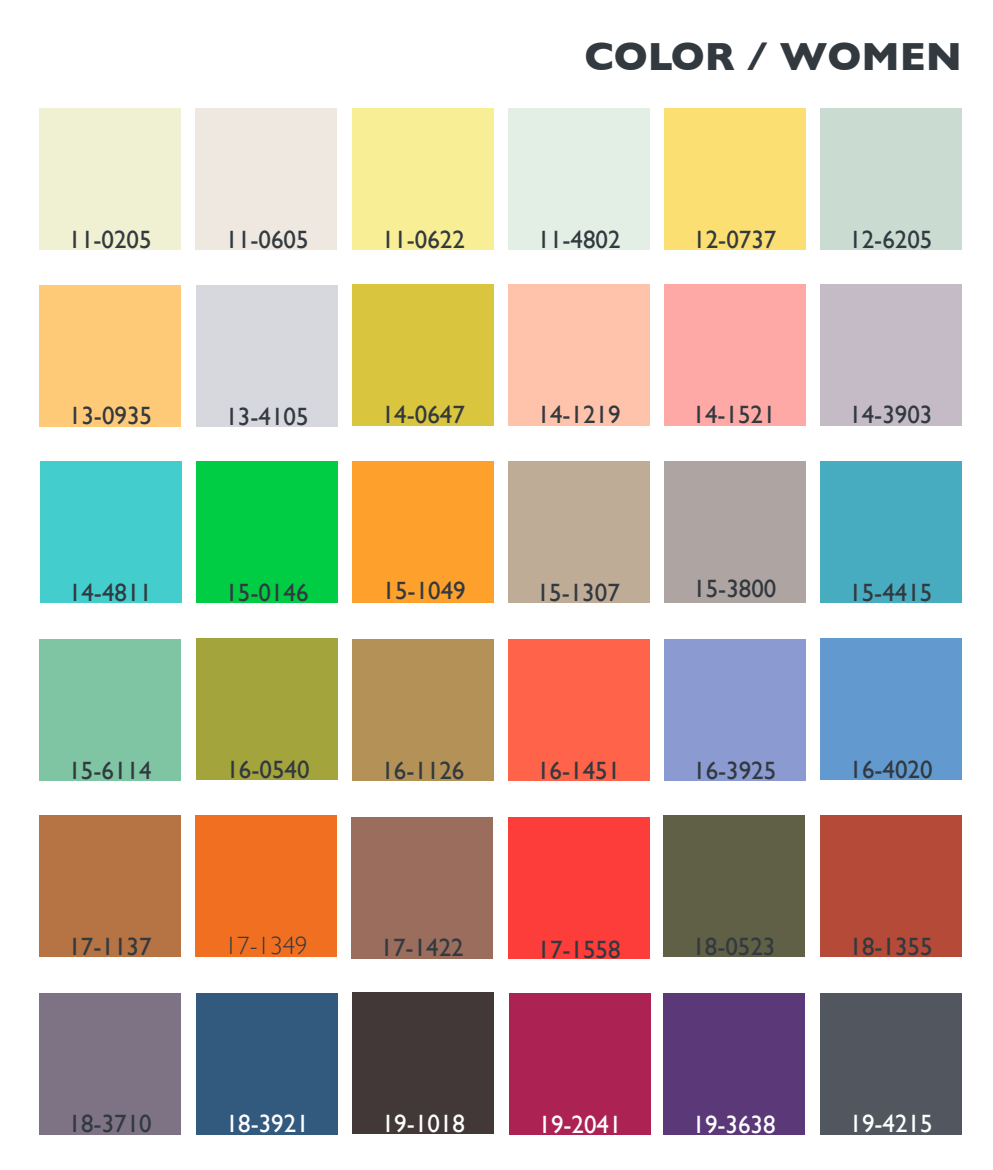
<style>
.page{position:relative;width:993px;height:1170px;background:#fff}
.page>*{position:absolute;margin:0;border:0;box-sizing:border-box;transform-origin:0 0}
.t1{font:700 40px "Gill Sans";color:#32393f}
.t2{font:25px "Gill Sans";color:#32393f}
.t3{font:25px "Gill Sans";color:#fff}
.t4{font:300 25px "Gill Sans";color:#32393f}
</style>
<div class="page">
<div style="left:39px;top:108px;width:142px;height:142px;background:#f0f0d3"></div>
<div style="left:195px;top:108px;width:142px;height:142px;background:#efe8e1"></div>
<div style="left:819px;top:108px;width:142px;height:142px;background:#cadcd2"></div>
<div style="left:508px;top:108px;width:141px;height:142px;background:#e3eee5"></div>
<div style="left:352px;top:108px;width:142px;height:142px;background:#f8ee96"></div>
<div style="left:663px;top:108px;width:142px;height:142px;background:#fcdf72"></div>
<div style="left:39px;top:284px;width:142px;height:142px;background:#ffca78"></div>
<div style="left:663px;top:283px;width:142px;height:142px;background:#ffa9a6"></div>
<div style="left:508px;top:283px;width:141px;height:142px;background:#ffc2aa"></div>
<div style="left:819px;top:283px;width:142px;height:142px;background:#c5bbc6"></div>
<div style="left:352px;top:283px;width:142px;height:142px;background:#dac53e"></div>
<div style="left:196px;top:284px;width:142px;height:142px;background:#d7d7de"></div>
<div style="left:663px;top:461px;width:142px;height:141px;background:#aea4a2"></div>
<div style="left:508px;top:461px;width:141px;height:141px;background:#bfac96"></div>
<div style="left:196px;top:461px;width:142px;height:141px;background:#00cd44"></div>
<div style="left:40px;top:461px;width:141px;height:141px;background:#44cdcd"></div>
<div style="left:352px;top:461px;width:142px;height:141px;background:#fea12c"></div>
<div style="left:819px;top:461px;width:142px;height:141px;background:#48acc1"></div>
<div style="left:39px;top:639px;width:142px;height:141px;background:#7fc5a3"></div>
<div style="left:196px;top:638px;width:142px;height:142px;background:#a4a43d"></div>
<div style="left:663px;top:639px;width:142px;height:141px;background:#8b9ad1"></div>
<div style="left:352px;top:639px;width:141px;height:141px;background:#b49257"></div>
<div style="left:507px;top:639px;width:142px;height:141px;background:#ff6349"></div>
<div style="left:662px;top:815px;width:142px;height:142px;background:#606047"></div>
<div style="left:819px;top:638px;width:142px;height:142px;background:#629acf"></div>
<div style="left:39px;top:815px;width:142px;height:142px;background:#b67343"></div>
<div style="left:195px;top:815px;width:142px;height:142px;background:#f06f20"></div>
<div style="left:508px;top:816px;width:141px;height:142px;background:#fd3d3a"></div>
<div style="left:351px;top:816px;width:142px;height:142px;background:#9a6d5d"></div>
<div style="left:352px;top:992px;width:142px;height:142px;background:#433838"></div>
<div style="left:819px;top:815px;width:142px;height:142px;background:#b44a37"></div>
<div style="left:39px;top:992px;width:142px;height:142px;background:#7e7384"></div>
<div style="left:509px;top:992px;width:141px;height:142px;background:#ac2353"></div>
<div style="left:196px;top:992px;width:142px;height:142px;background:#32597e"></div>
<div style="left:819px;top:993px;width:142px;height:141px;background:#52575f"></div>
<div style="left:663px;top:992px;width:141px;height:142px;background:#5b3878"></div>
<h1 class="t1" style="left:584px;top:33px;width:379px">COLOR / WOMEN</h1>
<p class="t2" style="left:68px;top:225px;width:85px">11-0205</p>
<p class="t2" style="left:225px;top:225px;width:85px">11-0605</p>
<p class="t2" style="left:381px;top:225px;width:85px">11-0622</p>
<p class="t2" style="left:537px;top:225px;width:85px">11-4802</p>
<p class="t2" style="left:693px;top:225px;width:85px">12-0737</p>
<p class="t2" style="left:849px;top:225px;width:85px">12-6205</p>
<p class="t2" style="left:69px;top:401px;width:85px">13-0935</p>
<p class="t2" style="left:225px;top:402px;width:85px">13-4105</p>
<p class="t2" style="left:381px;top:400px;width:85px">14-0647</p>
<p class="t2" style="left:537px;top:400px;width:85px">14-1219</p>
<p class="t2" style="left:692px;top:400px;width:85px">14-1521</p>
<p class="t2" style="left:849px;top:400px;width:85px">14-3903</p>
<p class="t2" style="left:69px;top:577px;width:85px">14-4811</p>
<p class="t2" style="left:225px;top:577px;width:85px">15-0146</p>
<p class="t2" style="left:382px;top:576px;width:85px">15-1049</p>
<p class="t2" style="left:536px;top:577px;width:85px">15-1307</p>
<p class="t2" style="left:693px;top:574px;width:85px">15-3800</p>
<p class="t2" style="left:849px;top:577px;width:85px">15-4415</p>
<p class="t2" style="left:68px;top:755px;width:85px">15-6114</p>
<p class="t2" style="left:226px;top:754px;width:85px">16-0540</p>
<p class="t2" style="left:381px;top:755px;width:85px">16-1126</p>
<p class="t2" style="left:537px;top:755px;width:85px">16-1451</p>
<p class="t2" style="left:693px;top:756px;width:85px">16-3925</p>
<p class="t2" style="left:849px;top:754px;width:85px">16-4020</p>
<p class="t4" style="left:225px;top:931px;width:84px">17-1349</p>
<p class="t2" style="left:380px;top:932px;width:85px">17-1422</p>
<p class="t2" style="left:537px;top:934px;width:85px">17-1558</p>
<p class="t2" style="left:849px;top:931px;width:85px">18-1355</p>
<p class="t2" style="left:68px;top:931px;width:85px">17-1137</p>
<p class="t2" style="left:692px;top:931px;width:85px">18-0523</p>
<p class="t2" style="left:69px;top:1109px;width:85px">18-3710</p>
<p class="t3" style="left:226px;top:1109px;width:85px">18-3921</p>
<p class="t3" style="left:381px;top:1108px;width:85px">19-1018</p>
<p class="t3" style="left:538px;top:1109px;width:85px">19-2041</p>
<p class="t3" style="left:692px;top:1109px;width:85px">19-3638</p>
<p class="t3" style="left:849px;top:1108px;width:85px">19-4215</p>
</div>
